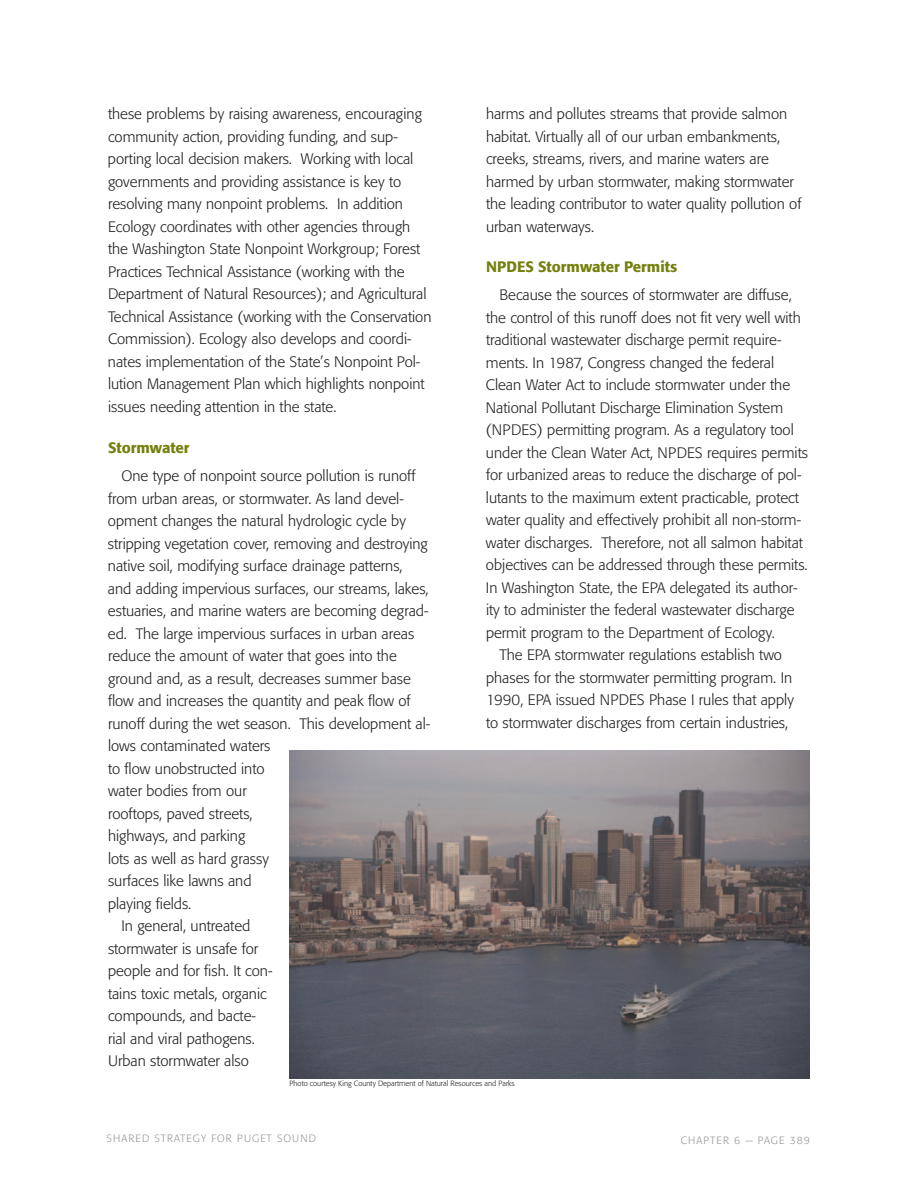
<style>
.page{position:relative;width:918px;height:1188px;background:#fff}
.page>*{position:absolute;margin:0;border:0;box-sizing:border-box;transform-origin:0 0}
.t1{font:300 15px/22.5px "Formata";color:#231f20}
.t2{font:500 15px "Formata";color:#74800e}
.t3{font:300 10.5px "Formata";letter-spacing:.1em;color:#939598}
.t4{font:300 7.5px "Formata";color:#231f20}
</style>
<div class="page">
<img style="left:290px;top:751px;width:520px;height:328px">
<p class="t1" style="left:108px;top:103px;width:325px">these problems by raising awareness, encouraging community action, providing funding, and sup&shy;porting local decision makers. Working with local governments and providing assistance is key to resolving many nonpoint problems. In addition Ecology coordinates with other agencies through the Washington State Nonpoint Workgroup; Forest Practices Technical Assistance (working with the Department of Natural Resources); and Agricultural Technical Assistance (working with the Conservation Commission). Ecology also develops and coordi&shy;nates implementation of the State’s Nonpoint Pol&shy;lution Management Plan which highlights nonpoint issues needing attention in the state.</p>
<p class="t2" style="left:108px;top:439px;width:83px">Stormwater</p>
<p class="t1" style="left:122px;top:465px;width:295px">One type of nonpoint source pollution is runoff</p>
<p class="t1" style="left:108px;top:487px;width:297px">from urban areas, or stormwater. As land devel-</p>
<p class="t1" style="left:108px;top:510px;width:299px">opment changes the natural hydrologic cycle by</p>
<p class="t1" style="left:108px;top:532px;width:321px">stripping vegetation cover, removing and destroying</p>
<p class="t1" style="left:108px;top:555px;width:296px">native soil, modifying surface drainage patterns,</p>
<p class="t1" style="left:108px;top:577px;width:322px">and adding impervious surfaces, our streams, lakes,</p>
<p class="t1" style="left:108px;top:600px;width:322px">estuaries, and marine waters are becoming degrad-</p>
<p class="t1" style="left:108px;top:622px;width:308px">ed. The large impervious surfaces in urban areas</p>
<p class="t1" style="left:108px;top:645px;width:290px">reduce the amount of water that goes into the</p>
<p class="t1" style="left:108px;top:667px;width:304px">ground and, as a result, decreases summer base</p>
<p class="t1" style="left:108px;top:690px;width:304px">flow and increases the quantity and peak flow of</p>
<p class="t1" style="left:108px;top:712px;width:324px">runoff during the wet season. This development al-</p>
<p class="t1" style="left:108px;top:735px;width:164px">lows contaminated waters</p>
<p class="t1" style="left:108px;top:757px;width:158px">to flow unobstructed into</p>
<p class="t1" style="left:108px;top:780px;width:140px">water bodies from our</p>
<p class="t1" style="left:108px;top:802px;width:146px">rooftops, paved streets,</p>
<p class="t1" style="left:108px;top:825px;width:139px">highways, and parking</p>
<p class="t1" style="left:108px;top:847px;width:162px">lots as well as hard grassy</p>
<p class="t1" style="left:108px;top:870px;width:145px">surfaces like lawns and</p>
<p class="t1" style="left:108px;top:892px;width:85px">playing fields.</p>
<p class="t1" style="left:122px;top:915px;width:130px">In general, untreated</p>
<p class="t1" style="left:108px;top:937px;width:152px">stormwater is unsafe for</p>
<p class="t1" style="left:108px;top:960px;width:166px">people and for fish. It con-</p>
<p class="t1" style="left:108px;top:982px;width:160px">tains toxic metals, organic</p>
<p class="t1" style="left:108px;top:1005px;width:149px">compounds, and bacte-</p>
<p class="t1" style="left:108px;top:1027px;width:148px">rial and viral pathogens.</p>
<p class="t1" style="left:108px;top:1050px;width:142px">Urban stormwater also</p>
<p class="t1" style="left:486px;top:103px;width:317px">harms and pollutes streams that provide salmon habitat. Virtually all of our urban embankments, creeks, streams, rivers, and marine waters are harmed by urban stormwater, making stormwater the leading contributor to water quality pollution of urban waterways.</p>
<p class="t2" style="left:486px;top:258px;width:193px">NPDES Stormwater Permits</p>
<p class="t1" style="left:500px;top:284px;width:294px">Because the sources of stormwater are diffuse,</p>
<p class="t1" style="left:486px;top:306px;width:316px">the control of this runoff does not fit very well with</p>
<p class="t1" style="left:486px;top:329px;width:297px">traditional wastewater discharge permit require-</p>
<p class="t1" style="left:486px;top:351px;width:290px">ments. In 1987, Congress changed the federal</p>
<p class="t1" style="left:486px;top:374px;width:306px">Clean Water Act to include stormwater under the</p>
<p class="t1" style="left:486px;top:396px;width:299px">National Pollutant Discharge Elimination System</p>
<p class="t1" style="left:486px;top:419px;width:309px">(NPDES) permitting program. As a regulatory tool</p>
<p class="t1" style="left:486px;top:441px;width:324px">under the Clean Water Act, NPDES requires permits</p>
<p class="t1" style="left:486px;top:464px;width:317px">for urbanized areas to reduce the discharge of pol-</p>
<p class="t1" style="left:486px;top:486px;width:314px">lutants to the maximum extent practicable, protect</p>
<p class="t1" style="left:486px;top:509px;width:317px">water quality and effectively prohibit all non-storm-</p>
<p class="t1" style="left:486px;top:531px;width:318px">water discharges. Therefore, not all salmon habitat</p>
<p class="t1" style="left:486px;top:554px;width:323px">objectives can be addressed through these permits.</p>
<p class="t1" style="left:486px;top:576px;width:313px">In Washington State, the EPA delegated its author-</p>
<p class="t1" style="left:486px;top:599px;width:310px">ity to administer the federal wastewater discharge</p>
<p class="t1" style="left:486px;top:621px;width:290px">permit program to the Department of Ecology.</p>
<p class="t1" style="left:500px;top:644px;width:284px">The EPA stormwater regulations establish two</p>
<p class="t1" style="left:486px;top:666px;width:308px">phases for the stormwater permitting program. In</p>
<p class="t1" style="left:486px;top:689px;width:309px">1990, EPA issued NPDES Phase I rules that apply</p>
<p class="t1" style="left:486px;top:711px;width:304px">to stormwater discharges from certain industries,</p>
<p class="t4" style="left:290px;top:1079px;width:227px">Photo courtesy King County Department of Natural Resources and Parks</p>
<p class="t3" style="left:107px;top:1132px;width:211px">SHARED STRATEGY FOR PUGET SOUND</p>
<p class="t3" style="left:681px;top:1134px;width:131px">CHAPTER 6 — PAGE 389</p>
</div>
